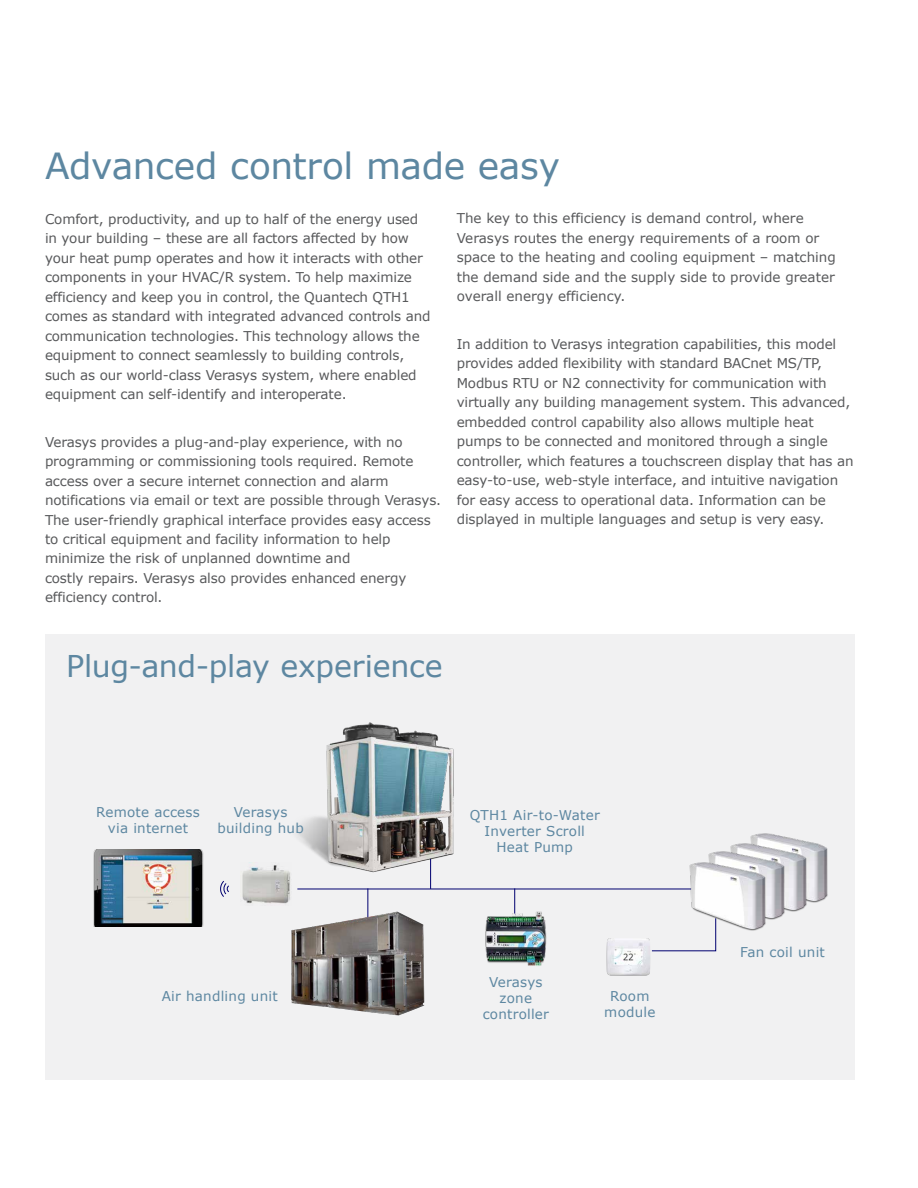
<style>
.page{position:relative;width:918px;height:1188px;background:#fff}
.page>*{position:absolute;margin:0;border:0;box-sizing:border-box;transform-origin:0 0}
.t1{font:36px "Verdana";letter-spacing:-.01em;color:#5d87a1}
.t2{font:30px "Verdana";letter-spacing:-.01em;color:#5d87a1}
.t3{font:13.5px/19.5px "Verdana";letter-spacing:-.01em;color:#58595b}
.t4{font:13.5px/16.2px "Verdana";letter-spacing:.015em;color:#5d87a1;text-align:center}
</style>
<div class="page">
<div style="left:45px;top:634px;width:810px;height:446px;background:#f1f1f2"></div>
<hr style="left:297px;top:889px;width:437px;height:1px;background:#000070">
<hr style="left:430px;top:847px;width:1px;height:42px;background:#000070">
<hr style="left:514px;top:888px;width:1px;height:42px;background:#000070">
<svg style="left:651px;top:932px;width:66px;height:20px"></svg>
<hr style="left:367px;top:888px;width:1px;height:35px;background:#000070">
<img style="left:750px;top:833px;width:78px;height:70px">
<img style="left:730px;top:840px;width:79px;height:72px">
<img style="left:708px;top:849px;width:78px;height:71px">
<img style="left:687px;top:859px;width:80px;height:73px">
<img style="left:291px;top:912px;width:134px;height:104px">
<img style="left:485px;top:909px;width:62px;height:57px">
<img style="left:93px;top:850px;width:111px;height:76px">
<svg style="left:220px;top:881px;width:9px;height:16px"></svg>
<img style="left:607px;top:939px;width:43px;height:36px">
<img style="left:242px;top:865px;width:48px;height:39px">
<img style="left:289px;top:722px;width:165px;height:158px">
<h1 class="t1" style="left:45px;top:143px;width:517px">Advanced control made easy</h1>
<p class="t3" style="left:45px;top:209px;width:387px">Comfort, productivity, and up to half of the energy used in your building – these are all factors affected by how your heat pump operates and how it interacts with other components in your HVAC/R system. To help maximize efficiency and keep you in control, the Quantech QTH1 comes as standard with integrated advanced controls and communication technologies. This technology allows the equipment to connect seamlessly to building controls, such as our world-class Verasys system, where enabled equipment can self-identify and interoperate.</p>
<p class="t3" style="left:45px;top:432px;width:398px">Verasys provides a plug-and-play experience, with no programming or commissioning tools required. Remote access over a secure internet connection and alarm notifications via email or text are possible through Verasys.<br>The user-friendly graphical interface provides easy access to critical equipment and facility information to help minimize the risk of unplanned downtime and<br>costly repairs. Verasys also provides enhanced energy efficiency control.</p>
<p class="t3" style="left:457px;top:209px;width:381px">The key to this efficiency is demand control, where Verasys routes the energy requirements of a room or space to the heating and cooling equipment – matching the demand side and the supply side to provide greater overall energy efficiency.</p>
<p class="t3" style="left:457px;top:335px;width:398px">In addition to Verasys integration capabilities, this model provides added flexibility with standard BACnet MS/TP, Modbus RTU or N2 connectivity for communication with virtually any building management system. This advanced, embedded control capability also allows multiple heat pumps to be connected and monitored through a single controller, which features a touchscreen display that has an easy-to-use, web-style interface, and intuitive navigation for easy access to operational data. Information can be displayed in multiple languages and setup is very easy.</p>
<h2 class="t2" style="left:66px;top:647px;width:378px">Plug-and-play experience</h2>
<p class="t4" style="left:96px;top:804px;width:105px">Remote access via internet</p>
<p class="t4" style="left:218px;top:804px;width:88px">Verasys building hub</p>
<p class="t4" style="left:470px;top:807px;width:132px">QTH1 Air-to-Water<br>Inverter Scroll<br>Heat Pump</p>
<p class="t4" style="left:740px;top:944px;width:86px">Fan coil unit</p>
<p class="t4" style="left:162px;top:988px;width:117px">Air handling unit</p>
<p class="t4" style="left:483px;top:974px;width:68px">Verasys zone controller</p>
<p class="t4" style="left:604px;top:988px;width:53px">Room module</p>
</div>
